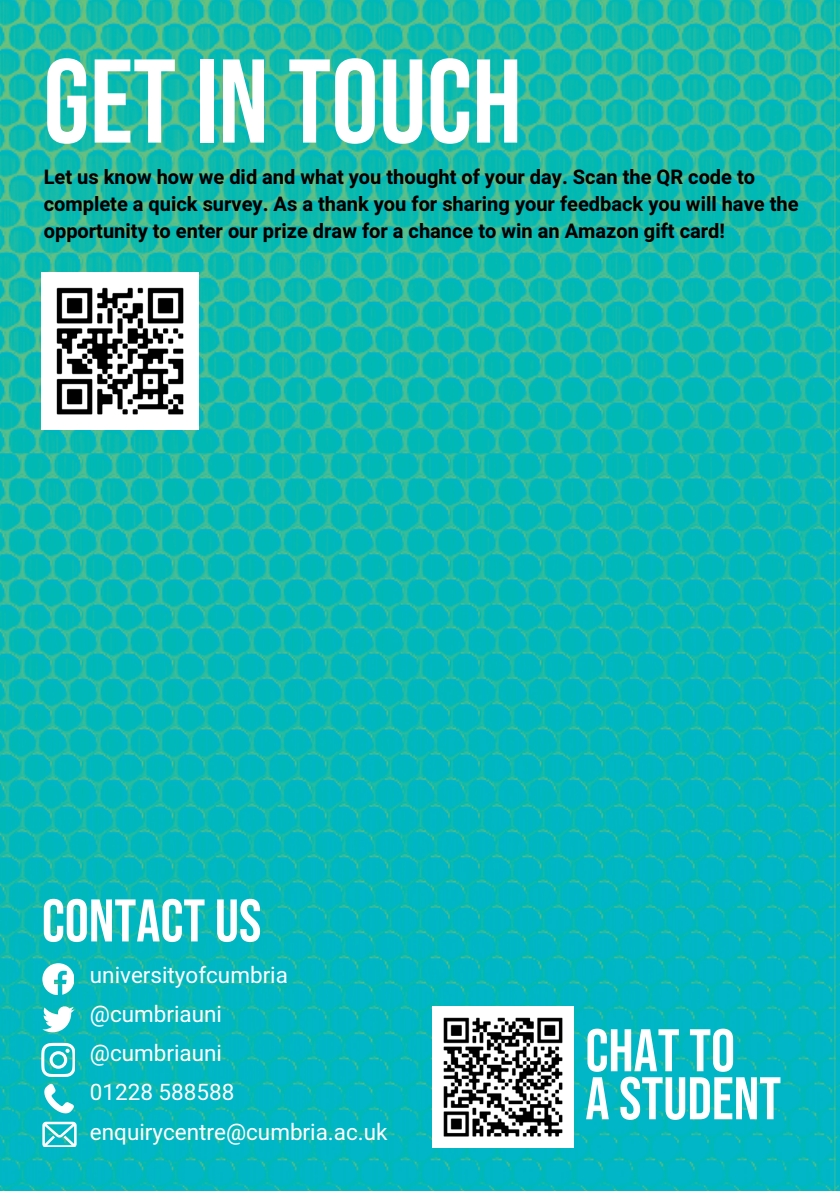
<style>
.page{position:relative;width:840px;height:1191px;background:#fff}
.page>*{position:absolute;margin:0;border:0;box-sizing:border-box;transform-origin:0 0}
.t1{font:118.8px "Bebas Neue";color:#fff}
.t2{font:60px/48px "Bebas Neue";color:#fff}
.t3{font:22.4px/39.2px "Heebo";color:#fff}
.t4{font:700 20px/27px "Heebo";color:#000}
</style>
<div class="page">
<img style="left:0;top:0;width:834px;height:1191px">
<img style="left:834px;top:0;width:5px;height:1191px">
<svg style="left:42px;top:963px;width:32px;height:31px"></svg>
<svg style="left:42px;top:1005px;width:32px;height:27px"></svg>
<svg style="left:41px;top:1042px;width:34px;height:34px"></svg>
<svg style="left:42px;top:1083px;width:32px;height:31px"></svg>
<svg style="left:42px;top:1121px;width:34px;height:26px"></svg>
<img style="left:41px;top:272px;width:158px;height:157px">
<img style="left:432px;top:1006px;width:141px;height:141px">
<h1 class="t1" style="left:43px;top:34px;width:480px">GET IN TOUCH</h1>
<p class="t4" style="left:44px;top:164px;width:755px">Let us know how we did and what you thought of your day. Scan the QR code to complete a quick survey. As a thank you for sharing your feedback you will have the opportunity to enter our prize draw for a chance to win an Amazon gift card!</p>
<h2 class="t2" style="left:42px;top:896px;width:221px">CONTACT US</h2>
<p class="t3" style="left:90px;top:955px;width:299px">universityofcumbria @cumbriauni<br>@cumbriauni<br>01228 588588 enquirycentre@cumbria.ac.uk</p>
<h2 class="t2" style="left:585px;top:1026px;width:197px">CHAT TO<br>A STUDENT</h2>
</div>
